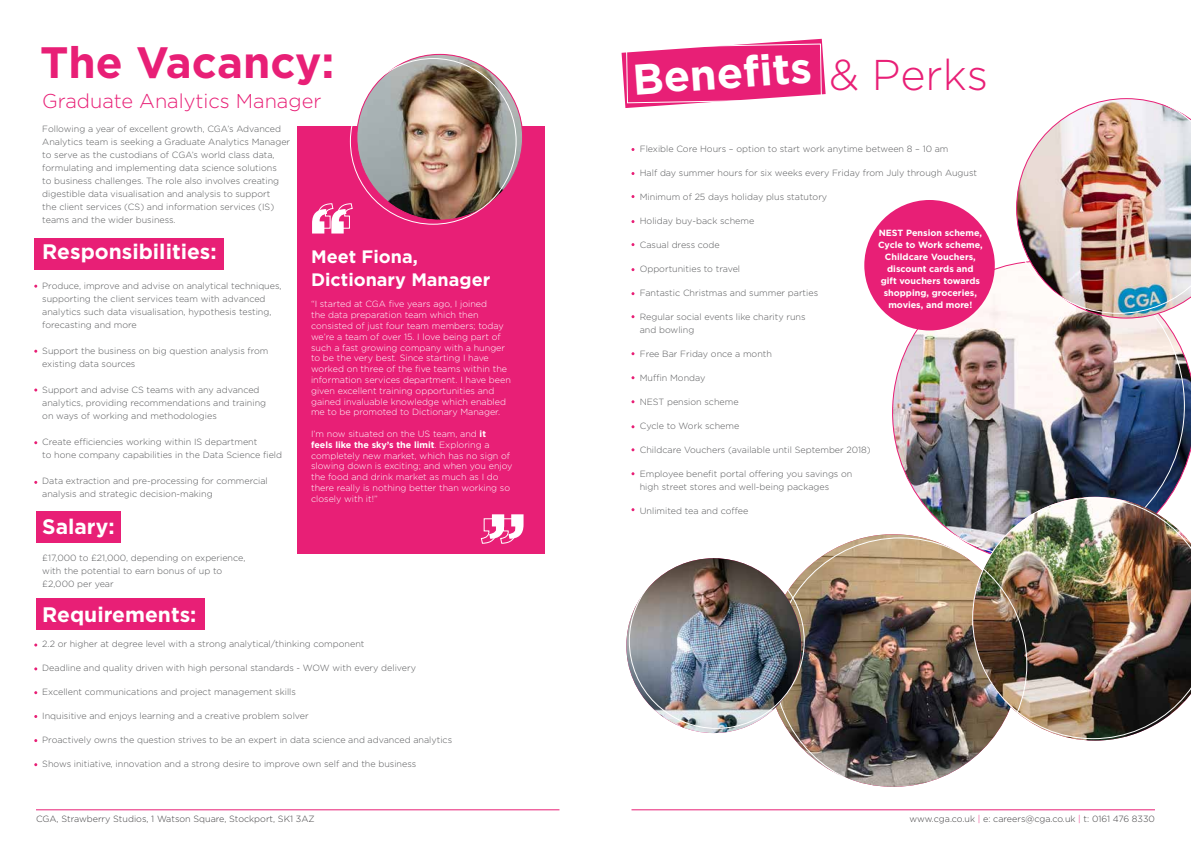
<style>
.page{position:relative;width:1191px;height:842px;background:#fff}
.page>*{position:absolute;margin:0;border:0;box-sizing:border-box;transform-origin:0 0}
.t1{font:700 43.9px "Gotham";color:#e81f76}
.t2{font:700 43px "Gotham";color:#fff}
.t3{font:300 43px "Gotham";color:#e81f76}
.t4{font:700 21px "Gotham";color:#fff}
.t5{font:300 20px "Gotham";color:#e81f76}
.t6{font:700 18px/23px "Gotham";color:#fff}
.t7{font:300 9px/13px "Gotham";color:#58595b}
.t8{font:300 9px/10.8px "Gotham";color:#fff}
.t9{font:700 9px/12px "Gotham";color:#fff;text-align:center}
.t10{font:300 9px "Gotham";color:#414042}
.s1{font-weight:700}
.s2{color:#e81f76}
</style>
<div class="page">
<div style="left:35px;top:238px;width:189px;height:32px;background:#e81f76"></div>
<div style="left:36px;top:511px;width:84px;height:32px;background:#e81f76"></div>
<div style="left:36px;top:598px;width:169px;height:32px;background:#e81f76"></div>
<hr style="left:36px;top:810px;width:523px;height:1px;background:#e81f76">
<div style="left:297px;top:126px;width:247px;height:427px;background:#e81f76"></div>
<img style="left:357px;top:54px;width:165px;height:166px;border-radius:83px">
<svg style="left:312px;top:203px;width:40px;height:31px"></svg>
<svg style="left:481px;top:514px;width:42px;height:30px"></svg>
<img style="left:892px;top:261px;width:299px;height:285px">
<img style="left:767px;top:534px;width:252px;height:253px;border-radius:124px">
<img style="left:1008px;top:98px;width:183px;height:216px">
<img style="left:972px;top:498px;width:219px;height:241px">
<img style="left:626px;top:558px;width:175px;height:175px;border-radius:87px">
<hr style="left:631px;top:810px;width:524px;height:1px;background:#e81f76">
<svg style="left:621px;top:39px;width:204px;height:69px"></svg>
<div style="left:864px;top:200px;width:130px;height:130px;background:#e81f76;border-radius:50%"></div>
<h1 class="t1" style="left:40px;top:34px;width:296px">The Vacancy:</h1>
<h3 class="t5" style="left:42px;top:88px;width:280px">Graduate Analytics Manager</h3>
<p class="t7" style="left:42px;top:122px;width:249px">Following a year of excellent growth, CGA’s Advanced Analytics team is seeking a Graduate Analytics Manager to serve as the custodians of CGA’s world class data, formulating and implementing data science solutions<br>to business challenges. The role also involves creating digestible data visualisation and analysis to support<br>the client services (CS) and information services (IS) teams and the wider business.</p>
<h3 class="t4" style="left:42px;top:238px;width:176px">Responsibilities:</h3>
<p class="t7" style="left:42px;top:279px;width:241px">Produce, improve and advise on analytical techniques, supporting the client services team with advanced analytics such data visualisation, hypothesis testing, forecasting and more</p>
<p class="t7" style="left:42px;top:344px;width:228px">Support the business on big question analysis from existing data sources</p>
<p class="t7" style="left:42px;top:383px;width:225px">Support and advise CS teams with any advanced analytics, providing recommendations and training on ways of working and methodologies</p>
<p class="t7" style="left:42px;top:435px;width:241px">Create efficiencies working within IS department<br>to hone company capabilities in the Data Science field</p>
<p class="t7" style="left:42px;top:474px;width:227px">Data extraction and pre-processing for commercial analysis and strategic decision-making</p>
<h3 class="t4" style="left:42px;top:513px;width:74px">Salary:</h3>
<p class="t7" style="left:42px;top:551px;width:205px">£17,000 to £21,000, depending on experience, with the potential to earn bonus of up to £2,000 per year</p>
<h3 class="t4" style="left:42px;top:600px;width:156px">Requirements:</h3>
<p class="t7" style="left:42px;top:637px;width:324px">2.2 or higher at degree level with a strong analytical/thinking component</p>
<p class="t7" style="left:42px;top:661px;width:375px">Deadline and quality driven with high personal standards - WOW with every delivery</p>
<p class="t7" style="left:42px;top:685px;width:255px">Excellent communications and project management skills</p>
<p class="t7" style="left:42px;top:709px;width:268px">Inquisitive and enjoys learning and a creative problem solver</p>
<p class="t7" style="left:42px;top:733px;width:411px">Proactively owns the question strives to be an expert in data science and advanced analytics</p>
<p class="t7" style="left:42px;top:757px;width:375px">Shows initiative, innovation and a strong desire to improve own self and the business</p>
<h3 class="t6" style="left:311px;top:245px;width:181px">Meet Fiona,<br>Dictionary Manager</h3>
<p class="t8" style="left:311px;top:298px;width:201px">“I started at CGA five years ago, I joined<br>the data preparation team which then consisted of just four team members; today we’re a team of over 15. I love being part of such a fast growing company with a hunger to be the very best. Since starting I have worked on three of the five teams within the information services department. I have been given excellent training opportunities and gained invaluable knowledge which enabled me to be promoted to Dictionary Manager.</p>
<p class="t8" style="left:311px;top:428px;width:203px">I’m now situated on the US team, and <span class="s1">it<br>feels like the sky’s the limit</span>. Exploring a completely new market, which has no sign of slowing down is exciting; and when you enjoy the food and drink market as much as I do there really is nothing better than working so closely with it!”</p>
<p class="t10" style="left:36px;top:813px;width:280px">CGA, Strawberry Studios, 1 Watson Square, Stockport, SK1 3AZ</p>
<h2 class="t2" style="left:630px;top:51px;width:181px;rotate:-4deg">Benefi ts</h2>
<h2 class="t3" style="left:829px;top:47px;width:161px">&amp; Perks</h2>
<p class="t7" style="left:640px;top:142px;width:310px">Flexible Core Hours – option to start work anytime between 8 – 10 am</p>
<p class="t7" style="left:640px;top:166px;width:339px">Half day summer hours for six weeks every Friday from July through August</p>
<p class="t7" style="left:640px;top:190px;width:189px">Minimum of 25 days holiday plus statutory</p>
<p class="t7" style="left:640px;top:214px;width:116px">Holiday buy-back scheme</p>
<p class="t7" style="left:640px;top:238px;width:81px">Casual dress code</p>
<p class="t7" style="left:640px;top:262px;width:102px">Opportunities to travel</p>
<p class="t7" style="left:640px;top:286px;width:180px">Fantastic Christmas and summer parties</p>
<p class="t7" style="left:640px;top:310px;width:167px">Regular social events like charity runs and bowling</p>
<p class="t7" style="left:640px;top:347px;width:134px">Free Bar Friday once a month</p>
<p class="t7" style="left:640px;top:371px;width:67px">Muffin Monday</p>
<p class="t7" style="left:640px;top:395px;width:100px">NEST pension scheme</p>
<p class="t7" style="left:640px;top:419px;width:101px">Cycle to Work scheme</p>
<p class="t7" style="left:640px;top:444px;width:232px">Childcare Vouchers (available until September 2018)</p>
<p class="t7" style="left:640px;top:468px;width:214px">Employee benefit portal offering you savings on high street stores and well-being packages</p>
<p class="t7" style="left:640px;top:505px;width:110px">Unlimited tea and coffee</p>
<p class="t9" style="left:878px;top:226px;width:106px">NEST Pension scheme,<br>Cycle to Work scheme,<br>Childcare Vouchers, discount cards and<br>gift vouchers towards shopping, groceries, movies, and more!</p>
<p class="t10" style="left:909px;top:813px;width:247px">www.cga.co.uk <span class="s2">|</span> e: careers@cga.co.uk <span class="s2">|</span> t: 0161 476 8330</p>
</div>
